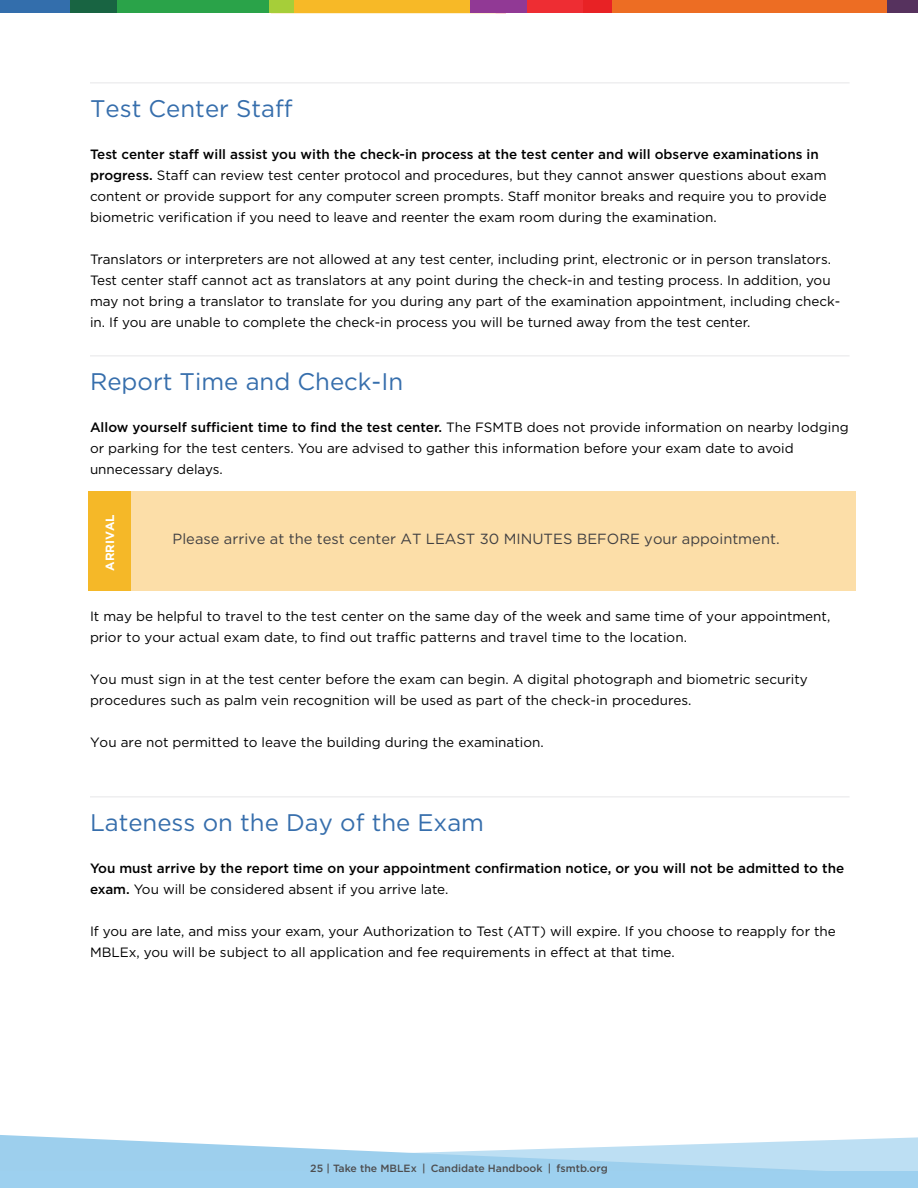
<style>
.page{position:relative;width:918px;height:1188px;background:#fff}
.page>*{position:absolute;margin:0;border:0;box-sizing:border-box;transform-origin:0 0}
.t1{font:24px "Gotham";color:#366eac}
.t2{font:14.7px "Gotham";color:#414042}
.t3{font:13.5px/21px "Gotham";color:#000}
.t4{font:13.5px/21px "Gotham";color:#000}
.t5{font:500 13.5px/21px "Gotham";color:#000}
.t6{font:700 12px "Gotham";color:#fff}
.t7{font:500 10.5px "Gotham";color:#4d4d4f}
.s1{font-weight:500}
.s2{font-weight:400}
</style>
<div class="page">
<svg style="left:0;top:1135px;width:918px;height:36px"></svg>
<div style="left:0;top:1171px;width:918px;height:17px;background:#9dd0ef"></div>
<div style="left:612px;top:0;width:306px;height:13px;background:#ed6d23"></div>
<div style="left:888px;top:0;width:30px;height:13px;background:#56325e"></div>
<div style="left:601px;top:0;width:11px;height:13px;background:#e82225"></div>
<div style="left:506px;top:0;width:77px;height:13px;background:#ee2d33"></div>
<div style="left:583px;top:0;width:11px;height:13px;background:#e82225"></div>
<div style="left:594px;top:0;width:7px;height:13px;background:#e82225"></div>
<div style="left:281px;top:0;width:205px;height:13px;background:#f7b927"></div>
<div style="left:260px;top:0;width:9px;height:13px;background:#2aa349"></div>
<div style="left:117px;top:0;width:143px;height:13px;background:#2aa349"></div>
<div style="left:269px;top:0;width:25px;height:13px;background:#a6ce39"></div>
<div style="left:106px;top:0;width:11px;height:13px;background:#186442"></div>
<div style="left:0;top:0;width:70px;height:13px;background:#336eac"></div>
<div style="left:70px;top:0;width:10px;height:13px;background:#186442"></div>
<div style="left:80px;top:0;width:26px;height:13px;background:#186442"></div>
<div style="left:471px;top:0;width:56px;height:13px;background:#913995"></div>
<hr style="left:90px;top:82px;width:760px;height:1px;background:#e6e7e8">
<hr style="left:90px;top:356px;width:760px;height:1px;background:#e6e7e8">
<hr style="left:90px;top:796px;width:760px;height:1px;background:#e6e7e8">
<div style="left:88px;top:492px;width:768px;height:99px;background:#fcdea8"></div>
<div style="left:88px;top:492px;width:43px;height:99px;background:#f5b828"></div>
<h1 class="t1" style="left:90px;top:95px;width:204px">Test Center Staff</h1>
<p class="t3" style="left:90px;top:143px;width:738px"><span class="s1">Test center staff will assist you with the check-in process at the test center and will observe examinations in progress.</span> Staff can review test center protocol and procedures, but they cannot answer questions about exam content or provide support for any computer screen prompts. Staff monitor breaks and require you to provide biometric verification if you need to leave and reenter the exam room during the examination.</p>
<p class="t3" style="left:90px;top:248px;width:752px">Translators or interpreters are not allowed at any test center, including print, electronic or in person translators.<br>Test center staff cannot act as translators at any point during the check-in and testing process. In addition, you may not bring a translator to translate for you during any part of the examination appointment, including check&shy;in. If you are unable to complete the check-in process you will be turned away from the test center.</p>
<h1 class="t1" style="left:90px;top:368px;width:315px">Report Time and Check-In</h1>
<p class="t3" style="left:90px;top:416px;width:760px"><span class="s1">Allow yourself sufficient time to find the test center.</span> The FSMTB does not provide information on nearby lodging or parking for the test centers. You are advised to gather this information before your exam date to avoid unnecessary delays.</p>
<p class="t6" style="left:103px;top:571px;width:58px;rotate:-90deg">ARRIVAL</p>
<p class="t5" style="left:116px;top:522px;width:561px">Please arrive at the test center AT LEAST 30 MINUTES BEFORE your appointment.</p>
<p class="t2" style="left:173px;top:530px;width:608px">Please arrive at the test center AT LEAST 30 MINUTES BEFORE your appointment.</p>
<p class="t4" style="left:90px;top:606px;width:742px">It may be helpful to travel to the test center on the same day of the week and same time of your appointment, prior to your actual exam date, to find out traffic patterns and travel time to the location.</p>
<p class="t4" style="left:90px;top:669px;width:719px">You must sign in at the test center before the exam can begin. A digital photograph and biometric security procedures such as palm vein recognition will be used as part of the check-in procedures.</p>
<p class="t4" style="left:90px;top:732px;width:455px">You are not permitted to leave the building during the examination.</p>
<h1 class="t1" style="left:90px;top:809px;width:396px">Lateness on the Day of the Exam</h1>
<p class="t5" style="left:90px;top:858px;width:756px">You must arrive by the report time on your appointment confirmation notice, or you will not be admitted to the exam. <span class="s2">You will be considered absent if you arrive late.</span></p>
<p class="t3" style="left:90px;top:920px;width:747px">If you are late, and miss your exam, your Authorization to Test (ATT) will expire. If you choose to reapply for the<br>MBLEx, you will be subject to all application and fee requirements in effect at that time.</p>
<p class="t7" style="left:310px;top:1162px;width:299px">25 | Take the MBLEx | Candidate Handbook | fsmtb.org</p>
</div>
